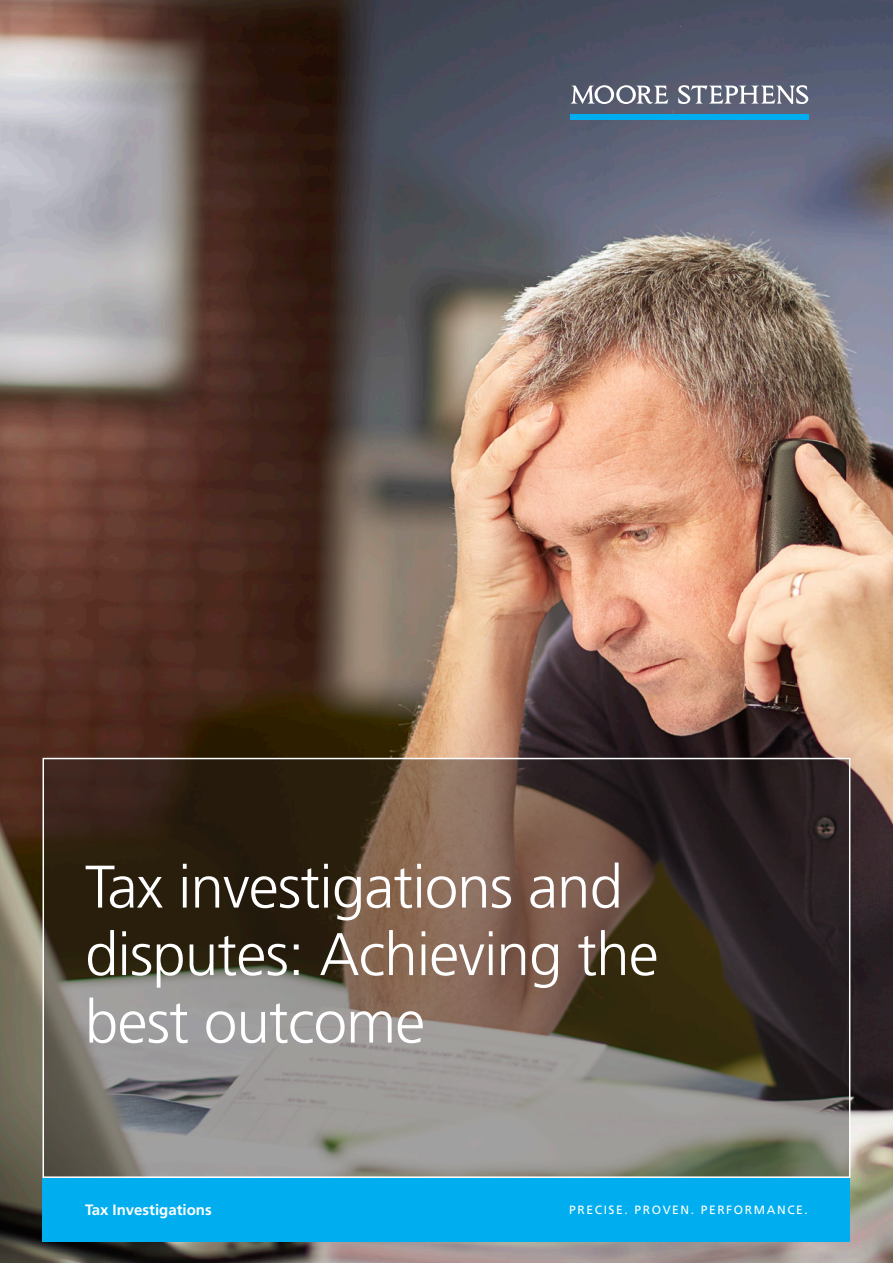
<style>
.page{position:relative;width:893px;height:1263px;background:#fff}
.page>*{position:absolute;margin:0;border:0;box-sizing:border-box;transform-origin:0 0}
.Brochure_title{font:300 60px/67.5px "Frutiger LT Std";letter-spacing:-.015em;color:#fff}
.Location{font:700 15px "Frutiger LT Std";color:#fff}
.Strapline{font:12px "Frutiger LT Std";letter-spacing:.135em;color:#fff}
</style>
<div class="page">
<img style="left:0;top:0;width:893px;height:1263px">
<svg style="left:46px;top:761px;width:801px;height:414px;background:#61564d"></svg>
<div style="left:43px;top:758px;width:807px;height:420px;border:2px solid #fff"></div>
<div style="left:43px;top:1178px;width:807px;height:64px;background:#00aeef"></div>
<svg style="left:570px;top:85px;width:98px;height:19px"></svg>
<svg style="left:678px;top:85px;width:130px;height:19px"></svg>
<div style="left:570px;top:114px;width:238px;height:6px;background:#00aeef"></div>
<p class="Brochure_title" style="left:85px;top:854px;width:575px">Tax investigations and disputes: Achieving the best outcome</p>
<p class="Location" style="left:85px;top:1201px;width:128px">Tax Investigations</p>
<p class="Strapline" style="left:569px;top:1203px;width:240px">PRECISE. PROVEN. PERFORMANCE.</p>
</div>
